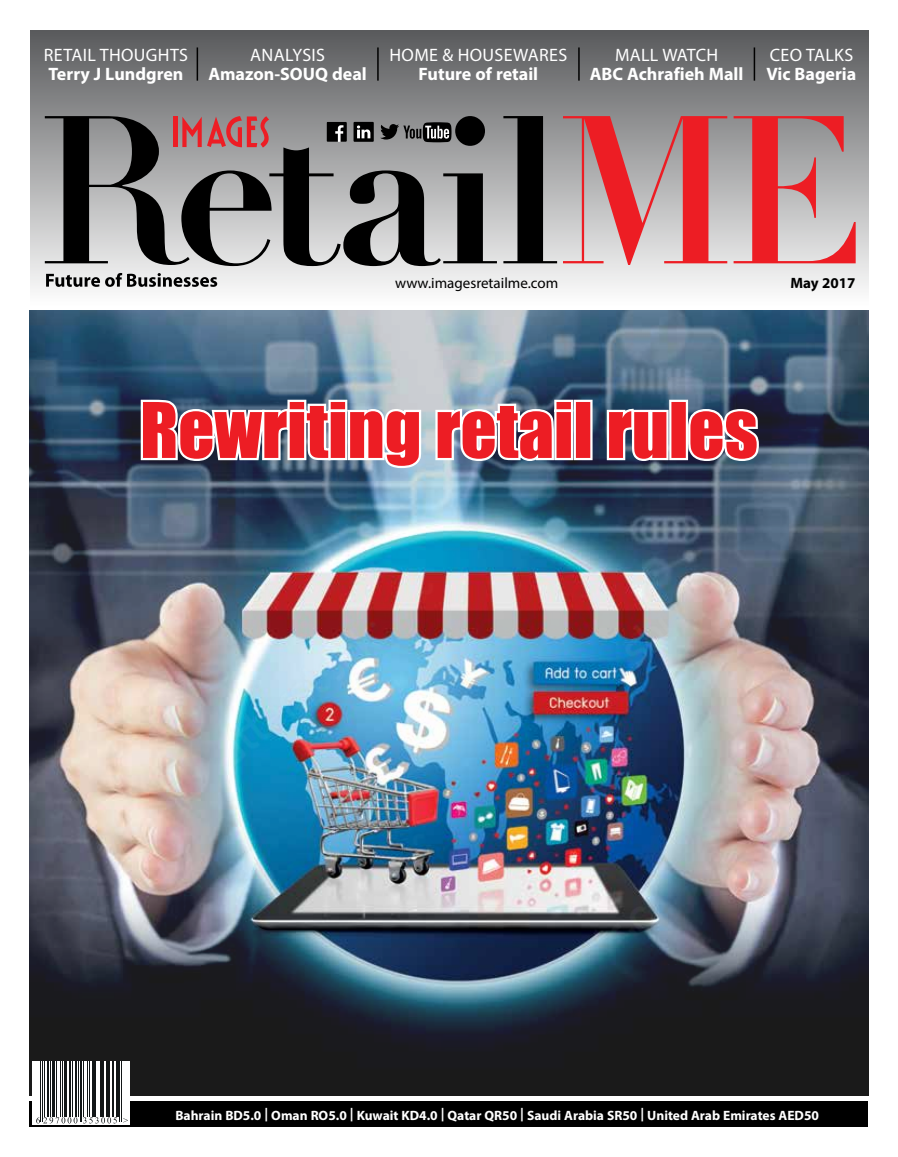
<style>
.page{position:relative;width:898px;height:1157px;background:#fff}
.page>*{position:absolute;margin:0;border:0;box-sizing:border-box;transform-origin:0 0}
.t1{font:700 18px "Myriad Pro";color:#fff}
.t2{font:18px "Myriad Pro";letter-spacing:.02em;color:#fff}
.t3{font:15px "Myriad Pro";color:#000}
.t4{font:700 15px "Myriad Pro";color:#000}
.t5{font:700 13.5px "Myriad Pro";color:#fff}
</style>
<div class="page">
<div style="left:30px;top:30px;width:837px;height:276px;background:linear-gradient(to bottom,#595a5c,#fdfdfd)"></div>
<img style="left:30px;top:310px;width:837px;height:786px">
<div style="left:30px;top:1101px;width:837px;height:26px;background:#000"></div>
<div style="left:32px;top:1061px;width:98px;height:64px;background:#fff"></div>
<hr style="left:40px;top:1061px;width:1px;height:60px;background:#121617">
<hr style="left:42px;top:1061px;width:1px;height:60px;background:#121617">
<hr style="left:44px;top:1061px;width:1px;height:55px;background:#121617">
<hr style="left:47px;top:1061px;width:1px;height:55px;background:#121617">
<hr style="left:50px;top:1061px;width:1px;height:55px;background:#121617">
<hr style="left:52px;top:1061px;width:3px;height:55px;background:#121617">
<hr style="left:56px;top:1061px;width:1px;height:55px;background:#121617">
<hr style="left:60px;top:1061px;width:1px;height:55px;background:#121617">
<hr style="left:62px;top:1061px;width:1px;height:55px;background:#121617">
<hr style="left:64px;top:1061px;width:3px;height:55px;background:#121617">
<hr style="left:69px;top:1061px;width:2px;height:55px;background:#121617">
<hr style="left:72px;top:1061px;width:1px;height:55px;background:#121617">
<hr style="left:75px;top:1061px;width:2px;height:55px;background:#121617">
<hr style="left:78px;top:1061px;width:1px;height:55px;background:#121617">
<hr style="left:80px;top:1061px;width:1px;height:60px;background:#121617">
<hr style="left:82px;top:1061px;width:1px;height:60px;background:#121617">
<hr style="left:83px;top:1061px;width:1px;height:55px;background:#121617">
<hr style="left:88px;top:1061px;width:1px;height:55px;background:#121617">
<hr style="left:89px;top:1061px;width:1px;height:55px;background:#121617">
<hr style="left:92px;top:1061px;width:2px;height:55px;background:#121617">
<hr style="left:95px;top:1061px;width:1px;height:55px;background:#121617">
<hr style="left:100px;top:1061px;width:1px;height:55px;background:#121617">
<hr style="left:101px;top:1061px;width:3px;height:55px;background:#121617">
<hr style="left:106px;top:1061px;width:1px;height:55px;background:#121617">
<hr style="left:107px;top:1061px;width:3px;height:55px;background:#121617">
<hr style="left:112px;top:1061px;width:1px;height:55px;background:#121617">
<hr style="left:113px;top:1061px;width:1px;height:55px;background:#121617">
<hr style="left:116px;top:1061px;width:2px;height:55px;background:#121617">
<hr style="left:120px;top:1061px;width:1px;height:60px;background:#121617">
<hr style="left:121px;top:1061px;width:1px;height:60px;background:#121617">
<svg style="left:36px;top:1117px;width:41px;height:6px"></svg>
<svg style="left:83px;top:1117px;width:34px;height:6px"></svg>
<hr style="left:196px;top:47px;width:2px;height:34px;background:#000">
<hr style="left:377px;top:47px;width:1px;height:34px;background:#000">
<hr style="left:578px;top:47px;width:1px;height:34px;background:#000">
<hr style="left:753px;top:47px;width:1px;height:34px;background:#000">
<svg style="left:46px;top:273px;width:171px;height:14px;background:#8f8f90"></svg>
<svg style="left:733px;top:116px;width:122px;height:147px;background:#c8878a"></svg>
<svg style="left:503px;top:116px;width:224px;height:149px;background:#b27c7e"></svg>
<svg style="left:45px;top:116px;width:451px;height:150px;background:#7b7778"></svg>
<svg style="left:138px;top:393px;width:624px;height:100px;background:#4e667e"></svg>
<svg style="left:143px;top:402px;width:613px;height:64px;background:#c75c66"></svg>
<h1 class="t2" style="left:44px;top:44px;width:146px">RETAIL THOUGHTS</h1>
<h1 class="t1" style="left:49px;top:63px;width:136px">Terry J Lundgren</h1>
<h1 class="t2" style="left:250px;top:44px;width:76px">ANALYSIS</h1>
<h1 class="t1" style="left:208px;top:63px;width:160px">Amazon-SOUQ deal</h1>
<h1 class="t2" style="left:389px;top:44px;width:179px">HOME &amp; HOUSEWARES</h1>
<h1 class="t1" style="left:418px;top:63px;width:121px">Future of retail</h1>
<h1 class="t2" style="left:614px;top:44px;width:105px">MALL WATCH</h1>
<h1 class="t1" style="left:589px;top:63px;width:155px">ABC Achrafieh Mall</h1>
<h1 class="t2" style="left:769px;top:44px;width:85px">CEO TALKS</h1>
<h1 class="t1" style="left:766px;top:63px;width:91px">Vic Bageria</h1>
<p class="t3" style="left:395px;top:273px;width:164px">www.imagesretailme.com</p>
<p class="t4" style="left:790px;top:273px;width:66px">May 2017</p>
<p class="t5" style="left:175px;top:1106px;width:645px">Bahrain BD5.0 | Oman RO5.0 | Kuwait KD4.0 | Qatar QR50 | Saudi Arabia SR50 | United Arab Emirates AED50</p>
</div>
